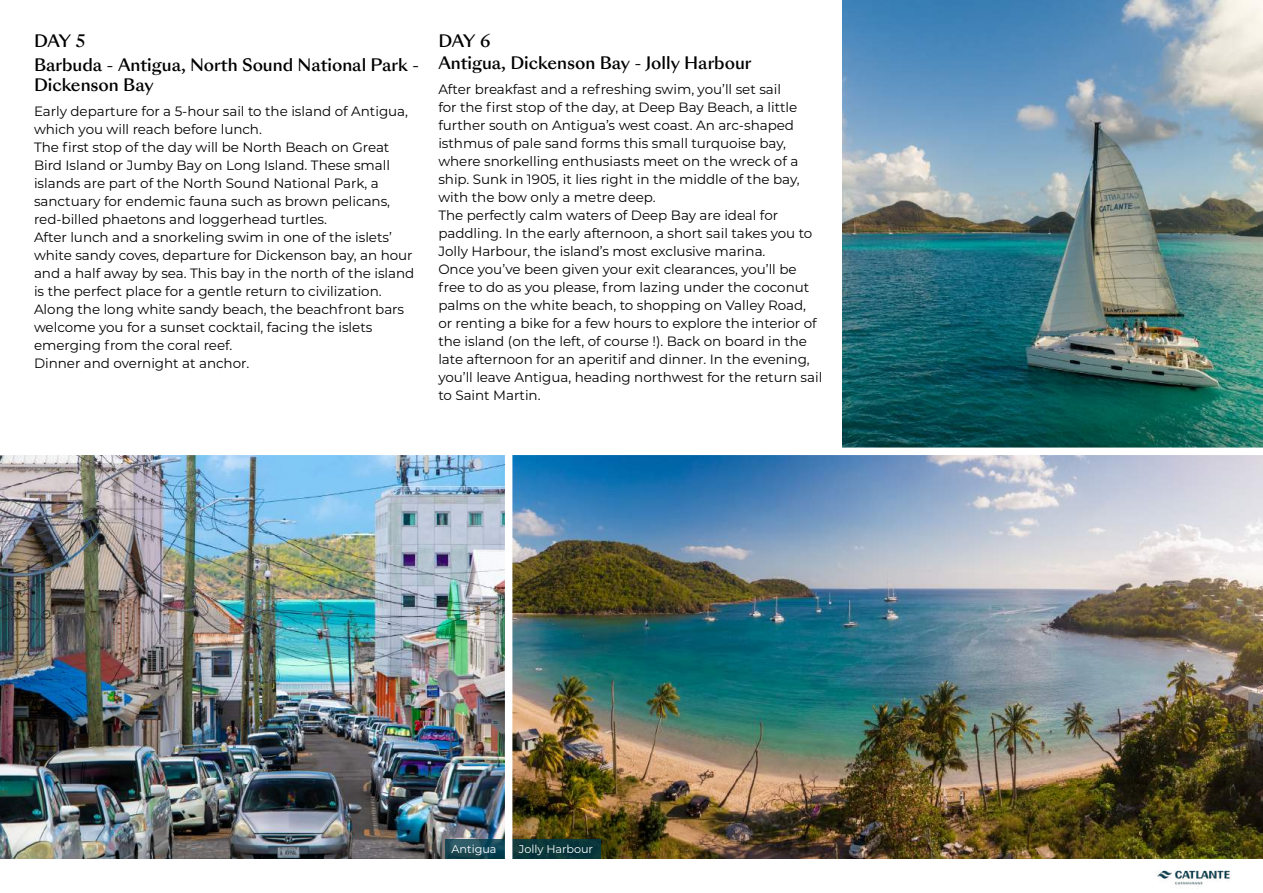
<style>
.page{position:relative;width:1263px;height:893px;background:#fff}
.page>*{position:absolute;margin:0;border:0;box-sizing:border-box;transform-origin:0 0}
.t1{font:500 16.5px/24px "Sang Bleu Sunrise";letter-spacing:-.005em;color:#000}
.t2{font:13.5px/18px "Montserrat";letter-spacing:-.005em;color:#000}
.t3{font:11.25px "Montserrat";letter-spacing:-.005em;color:#fff}
</style>
<div class="page">
<img style="left:1155px;top:870px;width:76px;height:16px">
<img style="left:512px;top:455px;width:751px;height:404px">
<img style="left:0;top:455px;width:505px;height:404px">
<img style="left:843px;top:0;width:420px;height:448px">
<div style="left:512px;top:839px;width:88px;height:20px;background:#09373a"></div>
<svg style="left:445px;top:839px;width:60px;height:20px"></svg>
<p class="t1" style="left:34px;top:30px;width:387px">DAY 5<br>Barbuda - Antigua, North Sound National Park -</p>
<p class="t1" style="left:34px;top:73px;width:121px">Dickenson Bay</p>
<p class="t2" style="left:34px;top:102px;width:382px">Early departure for a 5-hour sail to the island of Antigua, which you will reach before lunch.<br>The first stop of the day will be North Beach on Great Bird Island or Jumby Bay on Long Island. These small islands are part of the North Sound National Park, a sanctuary for endemic fauna such as brown pelicans, red-billed phaetons and loggerhead turtles.<br>After lunch and a snorkeling swim in one of the islets’ white sandy coves, departure for Dickenson bay, an hour and a half away by sea. This bay in the north of the island is the perfect place for a gentle return to civilization.<br>Along the long white sandy beach, the beachfront bars welcome you for a sunset cocktail, facing the islets emerging from the coral reef.<br>Dinner and overnight at anchor.</p>
<p class="t1" style="left:438px;top:30px;width:315px;line-height:22.2px">DAY 6<br>Antigua, Dickenson Bay - Jolly Harbour</p>
<p class="t2" style="left:438px;top:80px;width:385px">After breakfast and a refreshing swim, you’ll set sail<br>for the first stop of the day, at Deep Bay Beach, a little further south on Antigua’s west coast. An arc-shaped isthmus of pale sand forms this small turquoise bay, where snorkelling enthusiasts meet on the wreck of a ship. Sunk in 1905, it lies right in the middle of the bay, with the bow only a metre deep.<br>The perfectly calm waters of Deep Bay are ideal for paddling. In the early afternoon, a short sail takes you to Jolly Harbour, the island’s most exclusive marina.<br>Once you’ve been given your exit clearances, you’ll be free to do as you please, from lazing under the coconut palms on the white beach, to shopping on Valley Road, or renting a bike for a few hours to explore the interior of the island (on the left, of course !). Back on board in the late afternoon for an aperitif and dinner. In the evening, you’ll leave Antigua, heading northwest for the return sail to Saint Martin.</p>
<p class="t3" style="left:452px;top:842px;width:47px">Antigua</p>
<p class="t3" style="left:519px;top:842px;width:76px">Jolly Harbour</p>
</div>
